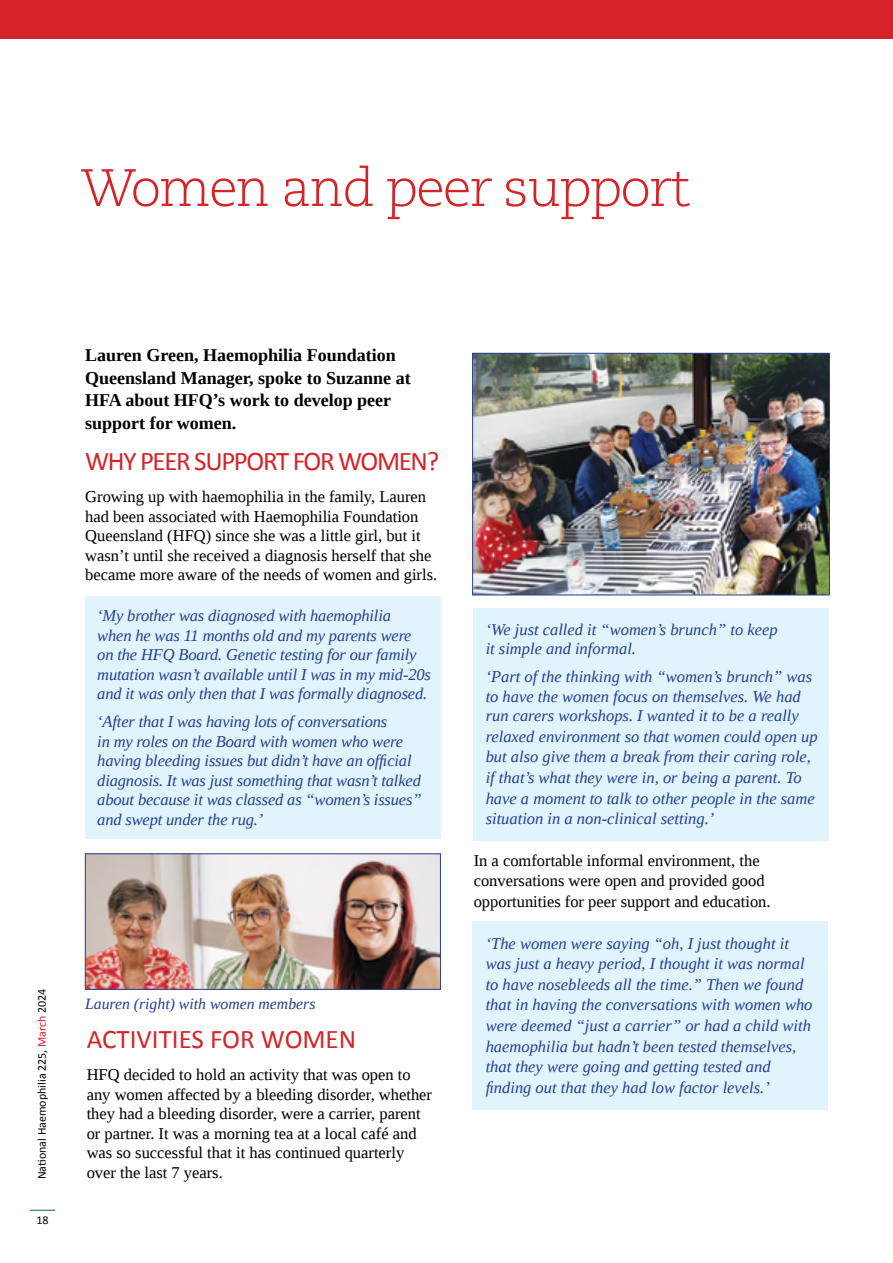
<style>
.page{position:relative;width:893px;height:1263px;background:#fff}
.page>*{position:absolute;margin:0;border:0;box-sizing:border-box;transform-origin:0 0}
.t1{font:300 52.5px "Caecilia LT Std";letter-spacing:-.03em;color:#d52327}
.t2{font:27px "Calibri";letter-spacing:-.05em;color:#d52327}
.t3{font:27px "Calibri";color:#d52327}
.t4{font:700 18px/22.5px "Liberation Serif";color:#000}
.t5{font:italic 16.5px/19.5px "Liberation Serif";color:#25408f}
.t6{font:16.5px/19.5px "Liberation Serif";color:#000}
.t7{font:italic 15.75px "Liberation Serif";color:#25408f}
.t8{font:12px "Calibri";color:#000}
.s1{color:#d2232a}
</style>
<div class="page">
<div style="left:85px;top:597px;width:356px;height:242px;background:#e1f4fd"></div>
<div style="left:473px;top:608px;width:356px;height:232px;background:#e1f4fd"></div>
<div style="left:472px;top:921px;width:356px;height:189px;background:#e1f4fd"></div>
<svg style="left:30px;top:1210px;width:25px;height:1px"></svg>
<div style="left:0;top:0;width:893px;height:38px;background:#d52327"></div>
<img style="left:87px;top:855px;width:352px;height:133px">
<div style="left:85px;top:853px;width:356px;height:137px;border:1px solid #25408f"></div>
<img style="left:474px;top:355px;width:354px;height:238px">
<div style="left:472px;top:353px;width:358px;height:242px;border:1px solid #25408f"></div>
<h1 class="t1" style="left:81px;top:158px;width:611px">Women and peer support</h1>
<p class="t8" style="left:34px;top:1179px;width:192px;rotate:-90deg">National Haemophilia 225, <span class="s1">March</span> 2024</p>
<p class="t8" style="left:36px;top:1213px;width:14px">18</p>
<p class="t4" style="left:85px;top:344px;width:327px">Lauren Green, Haemophilia Foundation Queensland Manager, spoke to Suzanne at HFA about HFQ’s work to develop peer support for women.</p>
<h2 class="t2" style="left:85px;top:444px;width:355px">WHY PEER SUPPORT FOR WOMEN?</h2>
<p class="t6" style="left:85px;top:487px;width:353px">Growing up with haemophilia in the family, Lauren had been associated with Haemophilia Foundation Queensland (HFQ) since she was a little girl, but it wasn’t until she received a diagnosis herself that she became more aware of the needs of women and girls.</p>
<p class="t5" style="left:97px;top:606px;width:335px">‘My brother was diagnosed with haemophilia<br>when he was 11 months old and my parents were on the HFQ Board. Genetic testing for our family mutation wasn’t available until I was in my mid-20s and it was only then that I was formally diagnosed.</p>
<p class="t5" style="left:97px;top:712px;width:326px">‘After that I was having lots of conversations<br>in my roles on the Board with women who were having bleeding issues but didn’t have an official diagnosis. It was just something that wasn’t talked about because it was classed as “women’s issues” and swept under the rug.’</p>
<p class="t7" style="left:85px;top:993px;width:232px">Lauren (right) with women members</p>
<h2 class="t3" style="left:87px;top:1022px;width:271px">ACTIVITIES FOR WOMEN</h2>
<p class="t6" style="left:87px;top:1065px;width:347px">HFQ decided to hold an activity that was open to any women affected by a bleeding disorder, whether they had a bleeding disorder, were a carrier, parent or partner. It was a morning tea at a local café and was so successful that it has continued quarterly over the last 7 years.</p>
<p class="t5" style="left:486px;top:619px;width:293px">‘We just called it “women’s brunch” to keep it simple and informal.</p>
<p class="t5" style="left:486px;top:667px;width:333px;line-height:20.2px">‘Part of the thinking with “women’s brunch” was to have the women focus on themselves. We had run carers workshops. I wanted it to be a really relaxed environment so that women could open up but also give them a break from their caring role, if that’s what they were in, or being a parent. To have a moment to talk to other people in the same situation in a non-clinical setting.’</p>
<p class="t6" style="left:474px;top:850px;width:298px;line-height:20.5px">In a comfortable informal environment, the conversations were open and provided good opportunities for peer support and education.</p>
<p class="t5" style="left:486px;top:933px;width:328px;line-height:20.5px">‘The women were saying “oh, I just thought it was just a heavy period, I thought it was normal to have nosebleeds all the time.” Then we found that in having the conversations with women who were deemed “just a carrier” or had a child with haemophilia but hadn’t been tested themselves, that they were going and getting tested and finding out that they had low factor levels.’</p>
</div>
